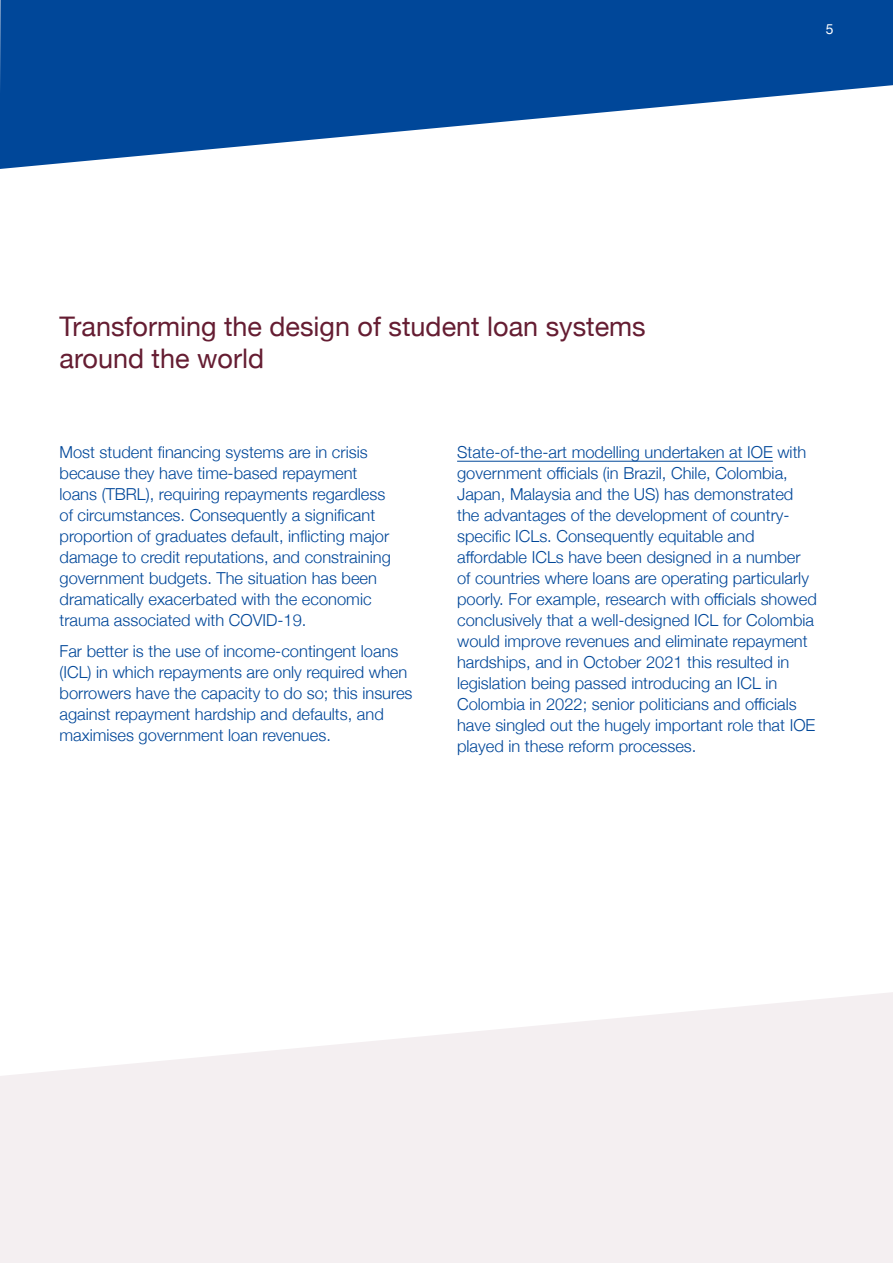
<style>
.page{position:relative;width:893px;height:1263px;background:#fff}
.page>*{position:absolute;margin:0;border:0;box-sizing:border-box;transform-origin:0 0}
.H3_new{font:27px/31.5px "Helvetica Neue";color:#651d32}
.Quote-large{font:300 16.5px/21px "Helvetica Neue";color:#004799}
.t1{font:13.8px "Helvetica Neue";color:#fff}
</style>
<div class="page">
<svg style="left:0;top:0;width:893px;height:169px;fill:#004799"></svg>
<svg style="left:0;top:0;width:1px;height:95px"></svg>
<hr style="left:457px;top:461px;width:316px;height:1px;background:#004799">
<svg style="left:0;top:992px;width:893px;height:271px;fill:#f4eff1"></svg>
<h2 class="t1" style="left:826px;top:20px;width:9px">5</h2>
<p class="H3_new" style="left:60px;top:312px;width:588px">Transforming the design of student loan systems around the world</p>
<p class="Quote-large" style="left:60px;top:441px;width:333px">Most student financing systems are in crisis because they have time-based repayment loans (TBRL), requiring repayments regardless of circumstances. Consequently a significant proportion of graduates default, inflicting major damage to credit reputations, and constraining government budgets. The situation has been dramatically exacerbated with the economic trauma associated with COVID-19.</p>
<p class="Quote-large" style="left:60px;top:639px;width:355px">Far better is the use of income-contingent loans (ICL) in which repayments are only required when borrowers have the capacity to do so; this insures against repayment hardship and defaults, and maximises government loan revenues.</p>
<p class="Quote-large" style="left:457px;top:441px;width:361px">State-of-the-art modelling undertaken at IOE with government officials (in Brazil, Chile, Colombia, Japan, Malaysia and the US) has demonstrated the advantages of the development of country&shy;specific ICLs. Consequently equitable and affordable ICLs have been designed in a number of countries where loans are operating particularly poorly. For example, research with officials showed conclusively that a well-designed ICL for Colombia would improve revenues and eliminate repayment hardships, and in October 2021 this resulted in legislation being passed introducing an ICL in Colombia in 2022; senior politicians and officials have singled out the hugely important role that IOE played in these reform processes.</p>
</div>
